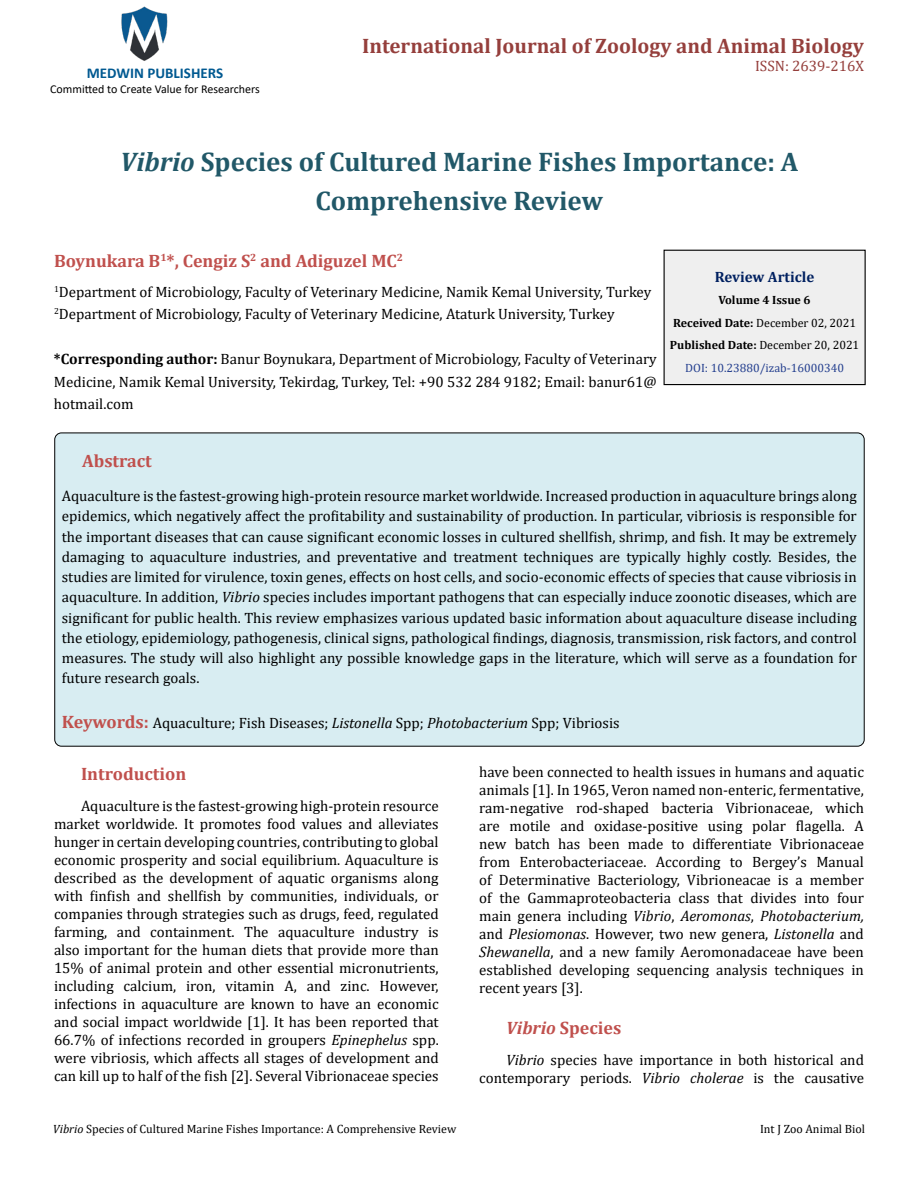
<style>
.page{position:relative;width:918px;height:1188px;background:#fff}
.page>*{position:absolute;margin:0;border:0;box-sizing:border-box;transform-origin:0 0}
.t1{font:700 27px/39px "Cambria";color:#215868;text-align:center}
.t2{font:700 21px "Cambria";color:#953f3c}
.t3{font:700 18px "Cambria";color:#c0504d}
.t4{font:15px/18px "Cambria";color:#000;text-align:justify}
.t5{font:700 15px "Calibri";color:#005991}
.t6{font:15px "Cambria";color:#953f3c}
.t7{font:700 15px "Cambria";color:#002060}
.t8{font:700 12px/22.5px "Cambria";color:#000;text-align:center}
.t9{font:12px "Cambria";color:#000}
.t10{font:12px "Calibri";color:#000}
.s1{font-style:italic}
.s2{font-weight:700}
.s3{font-weight:400}
.s4{font-weight:400;color:#25408f}
.s5{font-weight:700;font-size:18px;color:#c0504d}
</style>
<div class="page">
<img style="left:121px;top:6px;width:47px;height:55px">
<div style="left:664px;top:250px;width:201px;height:135px;background:#efefef"></div>
<div style="left:664px;top:250px;width:202px;height:135px;border:1px solid #000"></div>
<div style="left:55px;top:433px;width:809px;height:313px;background:#d8edf2;border-radius:7px"></div>
<p class="t5" style="left:87px;top:63px;width:138px">MEDWIN PUBLISHERS</p>
<p class="t10" style="left:50px;top:80px;width:211px">Committed to Create Value for Researchers</p>
<h2 class="t2" style="left:362px;top:31px;width:503px">International Journal of Zoology and Animal Biology</h2>
<p class="t6" style="left:755px;top:57px;width:110px">ISSN: 2639-216X</p>
<h1 class="t1" style="left:120px;top:142px;width:680px"><span class="s1">Vibrio</span> Species of Cultured Marine Fishes Importance: A<br>Comprehensive Review</h1>
<p class="t3" style="left:54px;top:249px;width:351px">Boynukara B<sup>1</sup>*, Cengiz S<sup>2</sup> and Adiguzel MC<sup>2</sup></p>
<p class="t4" style="left:54px;top:280px;width:599px;line-height:22.5px"><sup>1</sup>Department of Microbiology, Faculty of Veterinary Medicine, Namik Kemal University, Turkey<br><sup>2</sup>Department of Microbiology, Faculty of Veterinary Medicine, Ataturk University, Turkey</p>
<p class="t4" style="left:54px;top:348px;width:604px;line-height:22.5px"><span class="s2">*Corresponding author:</span> Banur Boynukara, Department of Microbiology, Faculty of Veterinary Medicine, Namik Kemal University, Tekirdag, Turkey, Tel: +90 532 284 9182; Email: banur61@ hotmail.com</p>
<p class="t7" style="left:715px;top:266px;width:101px">Review Article</p>
<p class="t8" style="left:670px;top:289px;width:191px">Volume 4 Issue 6<br>Received Date: <span class="s3">December 02, 2021<br></span>Published Date: <span class="s3">December 20, 2021<br></span><span class="s4">DOI: 10.23880/izab-16000340</span></p>
<p class="t3" style="left:82px;top:449px;width:71px">Abstract</p>
<p class="t4" style="left:62px;top:486px;width:797px;line-height:20.2px">Aquaculture is the fastest-growing high-protein resource market worldwide. Increased production in aquaculture brings along epidemics, which negatively affect the profitability and sustainability of production. In particular, vibriosis is responsible for the important diseases that can cause significant economic losses in cultured shellfish, shrimp, and fish. It may be extremely damaging to aquaculture industries, and preventative and treatment techniques are typically highly costly. Besides, the studies are limited for virulence, toxin genes, effects on host cells, and socio-economic effects of species that cause vibriosis in aquaculture. In addition, <span class="s1">Vibrio</span> species includes important pathogens that can especially induce zoonotic diseases, which are significant for public health. This review emphasizes various updated basic information about aquaculture disease including the etiology, epidemiology, pathogenesis, clinical signs, pathological findings, diagnosis, transmission, risk factors, and control measures. The study will also highlight any possible knowledge gaps in the literature, which will serve as a foundation for future research goals.</p>
<p class="t4" style="left:62px;top:714px;width:559px"><span class="s5">Keywords:</span> Aquaculture; Fish Diseases; <span class="s1">Listonella</span> Spp; <span class="s1">Photobacterium</span> Spp; Vibriosis</p>
<p class="t3" style="left:81px;top:761px;width:107px">Introduction</p>
<p class="t4" style="left:54px;top:797px;width:386px;text-indent:27px">Aquaculture is the fastest-growing high-protein resource market worldwide. It promotes food values and alleviates hunger in certain developing countries, contributing to global economic prosperity and social equilibrium. Aquaculture is described as the development of aquatic organisms along with finfish and shellfish by communities, individuals, or companies through strategies such as drugs, feed, regulated farming, and containment. The aquaculture industry is also important for the human diets that provide more than 15% of animal protein and other essential micronutrients, including calcium, iron, vitamin A, and zinc. However, infections in aquaculture are known to have an economic and social impact worldwide [1]. It has been reported that 66.7% of infections recorded in groupers <span class="s1">Epinephelus</span> spp. were vibriosis, which affects all stages of development and can kill up to half of the fish [2]. Several Vibrionaceae species</p>
<p class="t4" style="left:479px;top:763px;width:386px">have been connected to health issues in humans and aquatic animals [1]. In 1965, Veron named non-enteric, fermentative, ram-negative rod-shaped bacteria Vibrionaceae, which are motile and oxidase-positive using polar flagella. A new batch has been made to differentiate Vibrionaceae from Enterobacteriaceae. According to Bergey’s Manual of Determinative Bacteriology, Vibrioneacae is a member of the Gammaproteobacteria class that divides into four main genera including <span class="s1">Vibrio</span>, <span class="s1">Aeromonas</span>, <span class="s1">Photobacterium, </span>and <span class="s1">Plesiomonas</span>. However, two new genera, <span class="s1">Listonella</span> and <span class="s1">Shewanella</span>, and a new family Aeromonadaceae have been established developing sequencing analysis techniques in recent years [3].</p>
<p class="t3" style="left:506px;top:1015px;width:117px"><span class="s1">Vibrio</span> Species</p>
<p class="t4" style="left:479px;top:1051px;width:386px;text-align:right"><span class="s1">Vibrio</span> species have importance in both historical and contemporary periods. <span class="s1">Vibrio cholerae</span> is the causative</p>
<p class="t9" style="left:53px;top:1122px;width:405px"><span class="s1">Vibrio</span> Species of Cultured Marine Fishes Importance: A Comprehensive Review</p>
<p class="t9" style="left:760px;top:1122px;width:106px">Int J Zoo Animal Biol</p>
</div>
